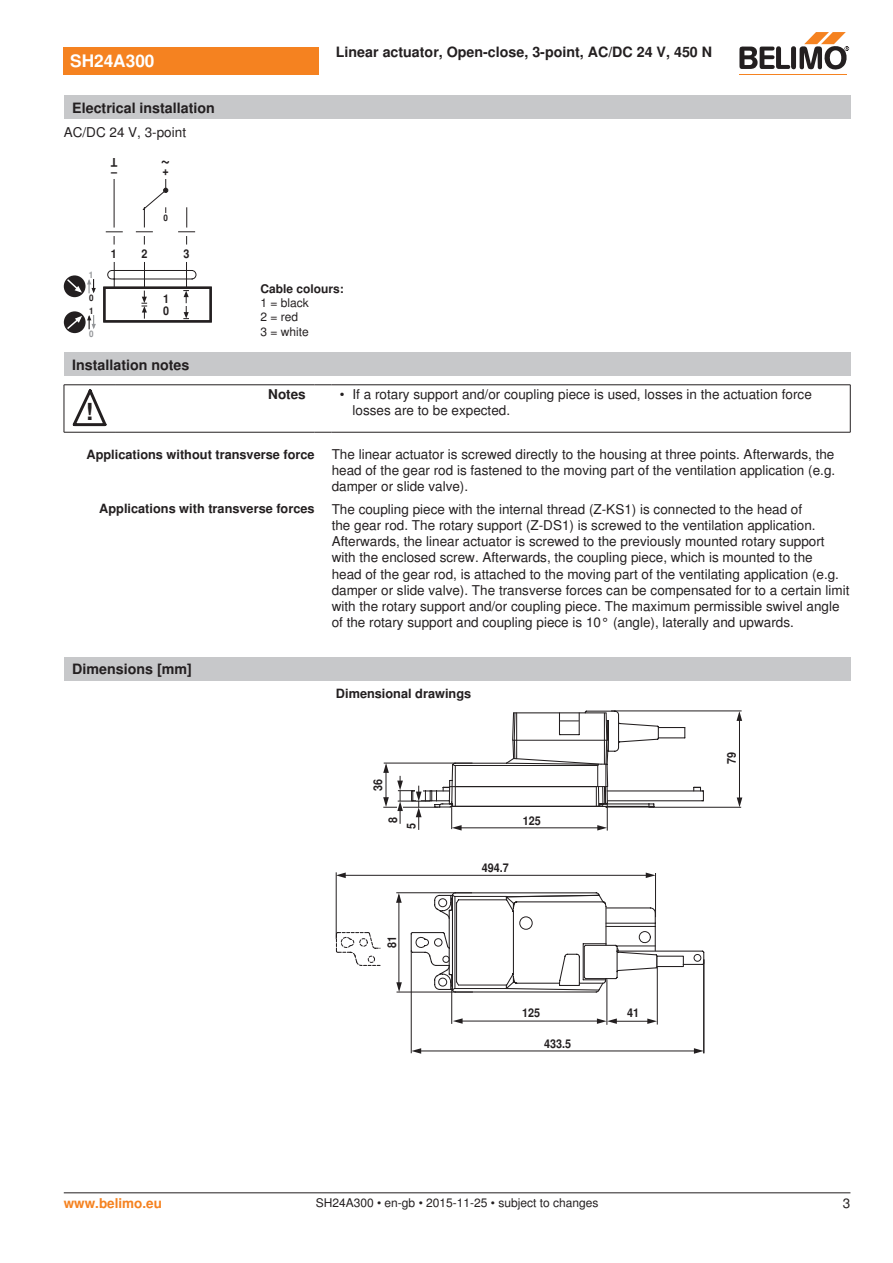
<style>
.page{position:relative;width:893px;height:1263px;background:#fff}
.page>*{position:absolute;margin:0;border:0;box-sizing:border-box;transform-origin:0 0}
.t1{font:700 23.55px "Nimbus Sans BEL";color:#231f20}
.t2{font:700 18px "Nimbus Sans BEL";color:#231f20;scale:.9 1}
.t3{font:700 17.25px "Nimbus Sans BEL";color:#fff}
.t4{font:700 14.25px "Nimbus Sans BEL";color:#231f20}
.Bulletpoints{font:13.5px/16.2px "Nimbus Sans BEL";color:#231f20}
.Anschluss_Schema_Bas{font:13.5px "Nimbus Sans BEL";color:#231f20}
.t5{font:700 13.5px "Nimbus Sans BEL";color:#f58220}
.Tabellenkopf_rechtsb{font:700 13.5px "Nimbus Sans BEL";color:#231f20}
.Rechtsbündig_Footer{font:13.5px "Nimbus Sans BEL";color:#231f20}
.Rechtsbündig{font:700 12.75px "Nimbus Sans BEL";color:#231f20}
.Footer_EU_center{font:12px "Nimbus Sans BEL";color:#231f20}
.t6{font:700 12px "Nimbus Sans BEL";color:#231f20;scale:.9 1}
.Legende{font:12px/14.4px "Nimbus Sans BEL";color:#231f20}
.Anschluss_Schema_Bas-2{font:700 12px "Nimbus Sans BEL";color:#231f20}
.t7{font:700 9px "Nimbus Sans BEL";color:#231f20;scale:.9 1}
.t8{font:700 9px "Nimbus Sans BEL";color:#939598;scale:.9 1}
</style>
<div class="page">
<svg style="left:105px;top:179px;width:92px;height:140px"></svg>
<div style="left:103px;top:287px;width:109px;height:35px;border:2px solid #231f20"></div>
<svg style="left:64px;top:275px;width:22px;height:22px"></svg>
<svg style="left:66px;top:278px;width:30px;height:15px"></svg>
<svg style="left:64px;top:311px;width:22px;height:22px"></svg>
<svg style="left:65px;top:315px;width:31px;height:16px"></svg>
<div style="left:64px;top:353px;width:786px;height:23px;background:#c7c8ca"></div>
<hr style="left:64px;top:385px;width:1px;height:47px;background:#231f20">
<hr style="left:850px;top:385px;width:1px;height:47px;background:#231f20">
<hr style="left:64px;top:384px;width:51px;height:1px;background:#231f20">
<hr style="left:115px;top:384px;width:199px;height:1px;background:#231f20">
<svg style="left:314px;top:384px;width:17px;height:1px"></svg>
<hr style="left:331px;top:384px;width:519px;height:1px;background:#231f20">
<hr style="left:64px;top:432px;width:51px;height:1px;background:#231f20">
<hr style="left:115px;top:432px;width:199px;height:1px;background:#231f20">
<svg style="left:314px;top:432px;width:17px;height:1px"></svg>
<hr style="left:331px;top:432px;width:519px;height:1px;background:#231f20">
<svg style="left:73px;top:389px;width:34px;height:38px"></svg>
<div style="left:64px;top:657px;width:786px;height:23px;background:#c7c8ca"></div>
<svg style="left:336px;top:932px;width:45px;height:34px"></svg>
<hr style="left:611px;top:711px;width:131px;height:1px;background:#231f20">
<hr style="left:648px;top:807px;width:93px;height:1px;background:#231f20">
<svg style="left:736px;top:711px;width:6px;height:10px"></svg>
<hr style="left:739px;top:715px;width:1px;height:89px;background:#231f20">
<svg style="left:737px;top:797px;width:5px;height:10px"></svg>
<hr style="left:411px;top:951px;width:1px;height:102px;background:#231f20">
<hr style="left:703px;top:959px;width:1px;height:94px;background:#231f20">
<hr style="left:416px;top:1051px;width:283px;height:1px;background:#231f20">
<svg style="left:694px;top:1048px;width:10px;height:6px"></svg>
<svg style="left:411px;top:1048px;width:10px;height:6px"></svg>
<hr style="left:336px;top:872px;width:1px;height:67px;background:#231f20">
<hr style="left:341px;top:875px;width:308px;height:1px;background:#231f20">
<svg style="left:336px;top:872px;width:10px;height:6px"></svg>
<hr style="left:451px;top:988px;width:1px;height:36px;background:#231f20">
<hr style="left:458px;top:1021px;width:144px;height:1px;background:#231f20">
<svg style="left:453px;top:1018px;width:10px;height:6px"></svg>
<hr style="left:607px;top:979px;width:1px;height:46px;background:#231f20">
<hr style="left:657px;top:967px;width:1px;height:57px;background:#231f20">
<hr style="left:612px;top:1021px;width:40px;height:1px;background:#231f20">
<svg style="left:647px;top:1018px;width:10px;height:6px"></svg>
<svg style="left:597px;top:1018px;width:20px;height:6px"></svg>
<hr style="left:704px;top:959px;width:1px;height:94px;background:#231f20">
<hr style="left:386px;top:765px;width:1px;height:39px;background:#231f20">
<svg style="left:383px;top:797px;width:6px;height:10px"></svg>
<hr style="left:384px;top:763px;width:88px;height:1px;background:#231f20">
<svg style="left:383px;top:763px;width:6px;height:10px"></svg>
<hr style="left:383px;top:807px;width:56px;height:1px;background:#231f20">
<svg style="left:396px;top:711px;width:309px;height:282px"></svg>
<div style="left:64px;top:47px;width:255px;height:27px;background:#f58220"></div>
<hr style="left:739px;top:74px;width:107px;height:1px;background:#f58220">
<svg style="left:739px;top:32px;width:110px;height:38px"></svg>
<div style="left:64px;top:96px;width:786px;height:23px;background:#c7c8ca"></div>
<hr style="left:64px;top:1192px;width:786px;height:1px;background:#231f20">
<p class="t3" style="left:70px;top:51px;width:86px">SH24A300</p>
<p class="t4" style="left:72px;top:99px;width:144px">Electrical installation</p>
<p class="Anschluss_Schema_Bas" style="left:64px;top:125px;width:124px">AC/DC 24 V, 3-point</p>
<p class="t6" style="left:118px;top:170px;width:9px;rotate:-180deg">T</p>
<p class="t2" style="left:170px;top:175px;width:12px;rotate:-180deg">~</p>
<p class="t6" style="left:111px;top:164px;width:8px">–</p>
<p class="t6" style="left:162px;top:164px;width:9px">+</p>
<p class="t7" style="left:164px;top:212px;width:7px">0</p>
<p class="t8" style="left:89px;top:270px;width:7px">1</p>
<p class="t7" style="left:89px;top:292px;width:7px">0</p>
<p class="t7" style="left:89px;top:306px;width:7px">1</p>
<p class="t8" style="left:89px;top:328px;width:7px">0</p>
<p class="t6" style="left:111px;top:246px;width:8px">1</p>
<p class="t6" style="left:142px;top:247px;width:8px">2</p>
<p class="t6" style="left:184px;top:247px;width:8px">3</p>
<p class="t6" style="left:163px;top:291px;width:8px">1</p>
<p class="t6" style="left:163px;top:303px;width:8px">0</p>
<p class="t4" style="left:336px;top:44px;width:378px">Linear actuator, Open-close, 3-point, AC/DC 24 V, 450 N</p>
<p class="Anschluss_Schema_Bas-2" style="left:260px;top:281px;width:85px">Cable colours:</p>
<p class="Legende" style="left:260px;top:296px;width:50px">1 = black<br>2 = red<br>3 = white</p>
<p class="t4" style="left:72px;top:356px;width:119px">Installation notes</p>
<p class="t1" style="left:86px;top:398px;width:9px">!</p>
<p class="Tabellenkopf_rechtsb" style="left:268px;top:386px;width:39px">Notes</p>
<p class="Bulletpoints" style="left:353px;top:387px;width:461px;text-indent:-13px">• If a rotary support and/or coupling piece is used, losses in the actuation force losses are to be expected.</p>
<p class="Rechtsbündig" style="left:87px;top:446px;width:230px">Applications without transverse force</p>
<p class="Bulletpoints" style="left:332px;top:447px;width:505px;text-align:justify">The linear actuator is screwed directly to the housing at three points. Afterwards, the head of the gear rod is fastened to the moving part of the ventilation application (e.g. damper or slide valve).</p>
<p class="Rechtsbündig" style="left:99px;top:501px;width:217px">Applications with transverse forces</p>
<p class="Bulletpoints" style="left:332px;top:501px;width:519px">The coupling piece with the internal thread (Z-KS1) is connected to the head of<br>the gear rod. The rotary support (Z-DS1) is screwed to the ventilation application.<br>Afterwards, the linear actuator is screwed to the previously mounted rotary support with the enclosed screw. Afterwards, the coupling piece, which is mounted to the<br>head of the gear rod, is attached to the moving part of the ventilating application (e.g. damper or slide valve). The transverse forces can be compensated for to a certain limit with the rotary support and/or coupling piece. The maximum permissible swivel angle of the rotary support and coupling piece is 10° (angle), laterally and upwards.</p>
<p class="t4" style="left:72px;top:660px;width:121px">Dimensions [mm]</p>
<p class="Rechtsbündig" style="left:336px;top:686px;width:137px">Dimensional drawings</p>
<p class="t6" style="left:371px;top:791px;width:15px;rotate:-90deg">36</p>
<p class="t6" style="left:386px;top:823px;width:8px;rotate:-90deg">8</p>
<p class="t6" style="left:404px;top:829px;width:8px;rotate:-90deg">5</p>
<p class="t6" style="left:385px;top:948px;width:15px;rotate:-90deg">81</p>
<p class="t6" style="left:523px;top:814px;width:22px">125</p>
<p class="t6" style="left:482px;top:860px;width:32px">494.7</p>
<p class="t6" style="left:522px;top:1006px;width:22px">125</p>
<p class="t6" style="left:627px;top:1006px;width:15px">41</p>
<p class="t6" style="left:544px;top:1037px;width:32px">433.5</p>
<p class="t6" style="left:724px;top:764px;width:15px;rotate:-90deg">79</p>
<p class="t5" style="left:64px;top:1195px;width:100px">www.belimo.eu</p>
<p class="Footer_EU_center" style="left:316px;top:1196px;width:284px">SH24A300 • en-gb • 2015-11-25 • subject to changes</p>
<p class="Rechtsbündig_Footer" style="left:843px;top:1195px;width:9px">3</p>
</div>
